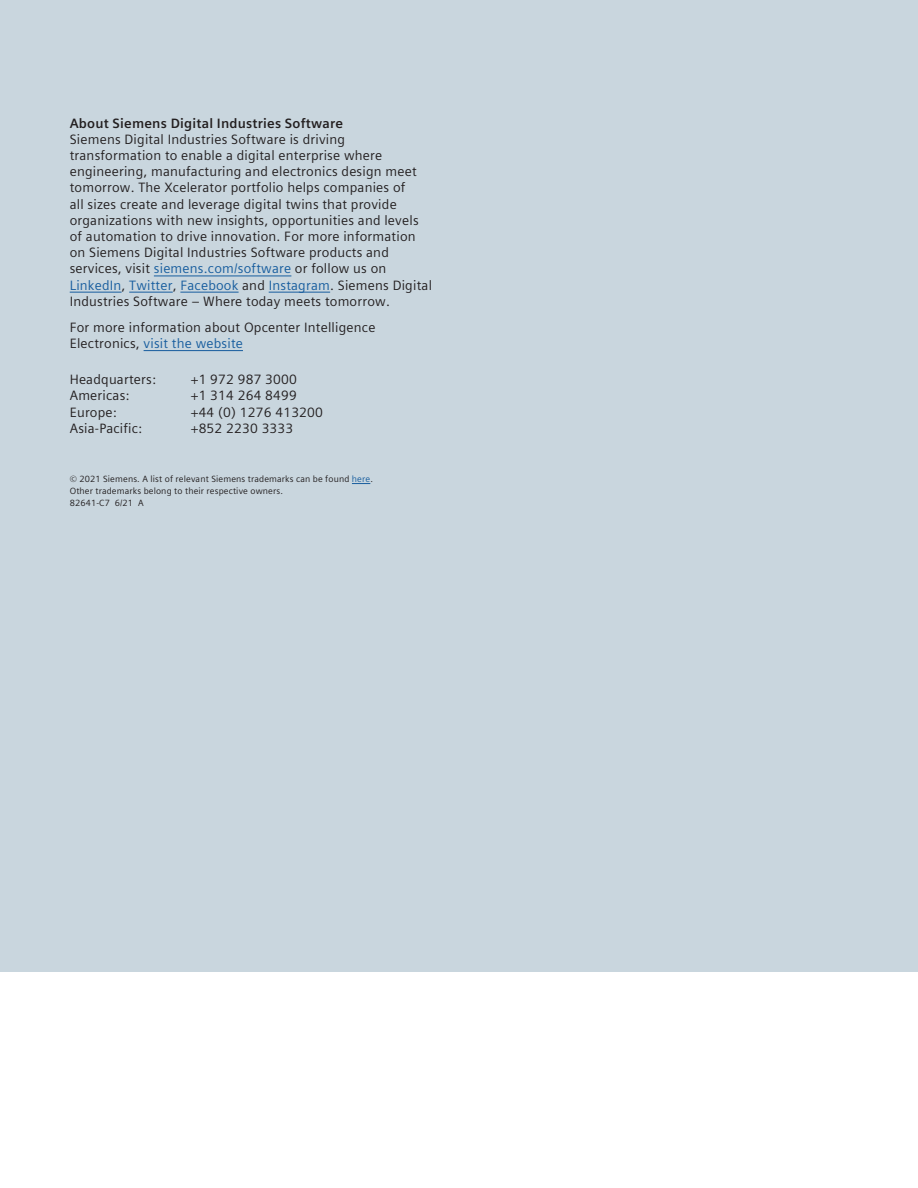
<style>
.page{position:relative;width:918px;height:1188px;background:#fff}
.page>*{position:absolute;margin:0;border:0;box-sizing:border-box;transform-origin:0 0}
.Back_cover_text_9pt{font:13.5px/16.2px "Siemens Sans Global";letter-spacing:.015em;color:#231f20}
.Back_cover_Head_9pt{font:700 13.5px "Siemens Sans Global";letter-spacing:.015em;color:#231f20}
.Legal_text_6_pt_8_pt{font:9px/12px "Siemens Sans Global";letter-spacing:.015em;color:#231f20}
.s1{color:#175d9e}
</style>
<div class="page">
<div style="left:0;top:0;width:918px;height:971px;background:#c9d6de"></div>
<hr style="left:154px;top:276px;width:137px;height:1px;background:#175d9e">
<hr style="left:70px;top:292px;width:52px;height:1px;background:#175d9e">
<hr style="left:129px;top:292px;width:44px;height:1px;background:#175d9e">
<hr style="left:180px;top:292px;width:59px;height:1px;background:#175d9e">
<hr style="left:269px;top:292px;width:61px;height:1px;background:#175d9e">
<hr style="left:144px;top:350px;width:99px;height:1px;background:#175d9e">
<svg style="left:352px;top:483px;width:18px;height:1px"></svg>
<p class="Back_cover_Head_9pt" style="left:70px;top:113px;width:275px">About Siemens Digital Industries Software</p>
<p class="Back_cover_text_9pt" style="left:70px;top:131px;width:364px">Siemens Digital Industries Software is driving transformation to enable a digital enterprise where engineering, manufacturing and electronics design meet tomorrow. The Xcelerator portfolio helps companies of<br>all sizes create and leverage digital twins that provide organizations with new insights, opportunities and levels of automation to drive innovation. For more information on Siemens Digital Industries Software products and services, visit <span class="s1">siemens.com/software</span> or follow us on <span class="s1">LinkedIn</span>, <span class="s1">Twitter</span>, <span class="s1">Facebook</span> and <span class="s1">Instagram</span>. Siemens Digital Industries Software – Where today meets tomorrow.</p>
<p class="Back_cover_text_9pt" style="left:70px;top:319px;width:307px">For more information about Opcenter Intelligence<br>Electronics, <span class="s1">visit the website</span></p>
<p class="Back_cover_text_9pt" style="left:70px;top:372px;width:88px">Headquarters:<br>Americas:<br>Europe:<br>Asia-Pacific:</p>
<p class="Back_cover_text_9pt" style="left:191px;top:372px;width:134px">+1 972 987 3000<br>+1 314 264 8499 +44 (0) 1276 413200 +852 2230 3333</p>
<p class="Legal_text_6_pt_8_pt" style="left:70px;top:473px;width:305px">© 2021 Siemens. A list of relevant Siemens trademarks can be found <span class="s1">here</span>.<br>Other trademarks belong to their respective owners.<br>82641-C7 6/21 A</p>
</div>
